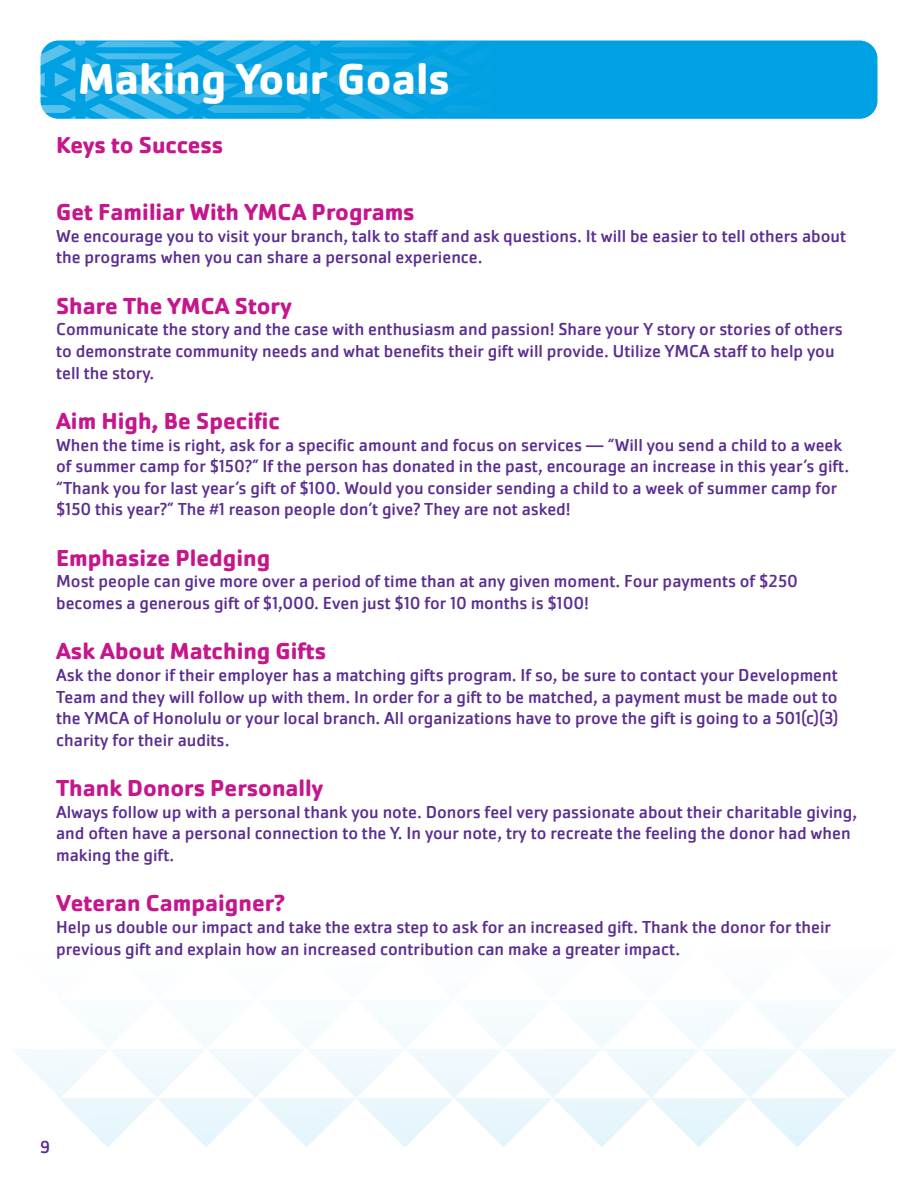
<style>
.page{position:relative;width:918px;height:1188px;background:#fff}
.page>*{position:absolute;margin:0;border:0;box-sizing:border-box;transform-origin:0 0}
.t1{font:700 45px "Cachet Pro";color:#fff}
.t2{font:700 24px "Cachet Pro";color:#c5168c}
.t3{font:18px/21.6px "Cachet Pro";color:#5b2e91}
</style>
<div class="page">
<div style="left:40px;top:40px;width:838px;height:79px;background:#00a1e3;border-radius:18px"></div>
<svg style="left:12px;top:1017px;width:885px;height:130px"></svg>
<svg style="left:40px;top:40px;width:451px;height:79px"></svg>
<p class="t1" style="left:78px;top:50px;width:374px">Making Your Goals</p>
<p class="t2" style="left:56px;top:130px;width:169px">Keys to Success</p>
<p class="t2" style="left:56px;top:197px;width:360px">Get Familiar With YMCA Programs</p>
<p class="t3" style="left:56px;top:225px;width:792px">We encourage you to visit your branch, talk to staff and ask questions. It will be easier to tell others about the programs when you can share a personal experience.</p>
<p class="t2" style="left:56px;top:291px;width:237px">Share The YMCA Story</p>
<p class="t3" style="left:56px;top:319px;width:788px">Communicate the story and the case with enthusiasm and passion! Share your Y story or stories of others to demonstrate community needs and what benefits their gift will provide. Utilize YMCA staff to help you tell the story.</p>
<p class="t2" style="left:56px;top:406px;width:225px">Aim High, Be Specific</p>
<p class="t3" style="left:56px;top:434px;width:795px">When the time is right, ask for a specific amount and focus on services — “Will you send a child to a week of summer camp for $150?” If the person has donated in the past, encourage an increase in this year’s gift. “Thank you for last year’s gift of $100. Would you consider sending a child to a week of summer camp for $150 this year?” The #1 reason people don’t give? They are not asked!</p>
<p class="t2" style="left:56px;top:543px;width:216px">Emphasize Pledging</p>
<p class="t3" style="left:56px;top:571px;width:743px">Most people can give more over a period of time than at any given moment. Four payments of $250 becomes a generous gift of $1,000. Even just $10 for 10 months is $100!</p>
<p class="t2" style="left:56px;top:636px;width:272px">Ask About Matching Gifts</p>
<p class="t3" style="left:56px;top:664px;width:784px;text-align:justify">Ask the donor if their employer has a matching gifts program. If so, be sure to contact your Development Team and they will follow up with them. In order for a gift to be matched, a payment must be made out to the YMCA of Honolulu or your local branch. All organizations have to prove the gift is going to a 501(c)(3) charity for their audits.</p>
<p class="t2" style="left:56px;top:773px;width:269px">Thank Donors Personally</p>
<p class="t3" style="left:56px;top:801px;width:803px">Always follow up with a personal thank you note. Donors feel very passionate about their charitable giving, and often have a personal connection to the Y. In your note, try to recreate the feeling the donor had when making the gift.</p>
<p class="t2" style="left:56px;top:888px;width:230px">Veteran Campaigner?</p>
<p class="t3" style="left:56px;top:916px;width:777px">Help us double our impact and take the extra step to ask for an increased gift. Thank the donor for their previous gift and explain how an increased contribution can make a greater impact.</p>
<p class="t3" style="left:40px;top:1136px;width:12px">9</p>
</div>
